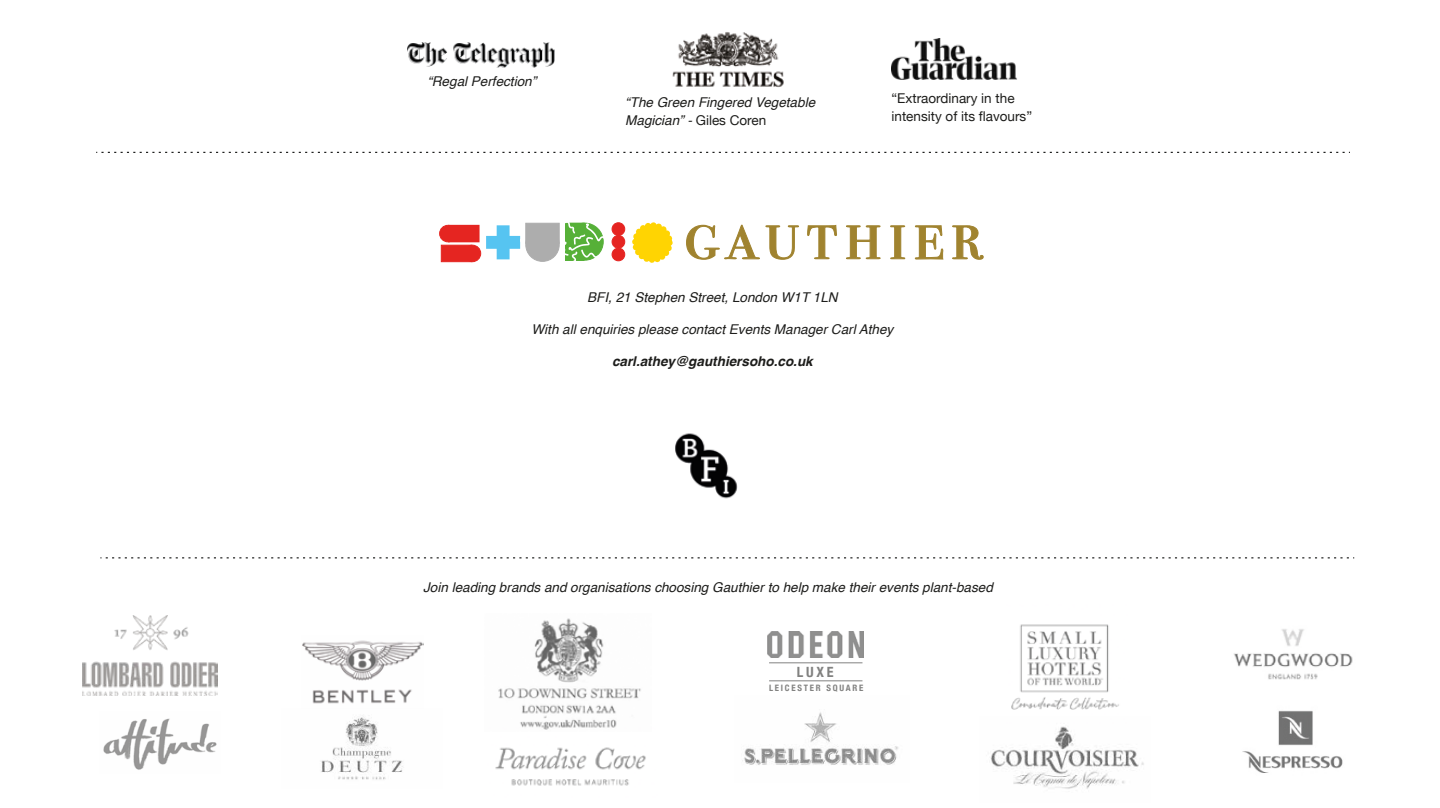
<style>
.page{position:relative;width:1440px;height:808px;background:#fff}
.page>*{position:absolute;margin:0;border:0;box-sizing:border-box;transform-origin:0 0}
.t1{font:72.45px "Bodoni Svty Two SCITCTT";letter-spacing:.1em;color:#a0832f}
.t2{font:700 condensed 14.1px "Helvetica Neue";color:#1d1d1b}
.t3{font:italic 13.5px/18px "Helvetica";color:#1d1d1b}
.t4{font:13.5px/18px "Helvetica Neue";color:#1d1d1b}
.t5{font:italic 700 13.5px "Helvetica";color:#1d1d1b}
.t6{font:700 condensed 8.85px "Helvetica Neue";letter-spacing:.2em;color:#1d1d1b}
.s1{font-family:"Helvetica Neue";font-style:normal}
</style>
<div class="page">
<img style="left:83px;top:615px;width:134px;height:81px">
<img style="left:991px;top:726px;width:153px;height:63px">
<img style="left:1234px;top:629px;width:119px;height:51px">
<img style="left:321px;top:716px;width:82px;height:64px">
<img style="left:742px;top:712px;width:157px;height:53px">
<img style="left:1242px;top:710px;width:101px;height:63px">
<img style="left:1011px;top:624px;width:108px;height:86px">
<img style="left:495px;top:747px;width:151px;height:39px">
<img style="left:103px;top:718px;width:114px;height:52px">
<img style="left:302px;top:640px;width:121px;height:64px">
<img style="left:672px;top:32px;width:112px;height:55px">
<img style="left:891px;top:39px;width:126px;height:40px">
<img style="left:408px;top:43px;width:147px;height:25px">
<hr style="left:769px;top:662px;width:93px;height:1px;background:#1d1d1b">
<hr style="left:769px;top:680px;width:93px;height:1px;background:#1d1d1b">
<img style="left:768px;top:631px;width:95px;height:27px">
<img style="left:675px;top:433px;width:63px;height:66px">
<div style="left:635px;top:225px;width:35px;height:35px;background:#ffd402;border-radius:50%"></div>
<div style="left:632px;top:222px;width:40px;height:41px;border:6px dashed #ffd402;border-radius:50%"></div>
<div style="left:636px;top:226px;width:32px;height:33px;background:#ffd402;border-radius:50%"></div>
<div style="left:636px;top:226px;width:32px;height:33px;border:1px solid #ffd402;border-radius:50%"></div>
<div style="left:526px;top:228px;width:33px;height:33px;background:#adadad;border-radius:50%"></div>
<div style="left:526px;top:228px;width:33px;height:33px;border:1px solid #adadad;border-radius:50%"></div>
<div style="left:497px;top:225px;width:12px;height:34px;background:#56c4f1"></div>
<div style="left:486px;top:236px;width:34px;height:13px;background:#56c4f1"></div>
<div style="left:526px;top:223px;width:33px;height:20px;background:#adadad"></div>
<div style="left:464px;top:245px;width:17px;height:17px;background:#e52521;border-radius:50%"></div>
<div style="left:464px;top:245px;width:17px;height:17px;border:1px solid #e52521;border-radius:50%"></div>
<div style="left:441px;top:245px;width:31px;height:17px;background:#e52521;border:1px solid #e52521"></div>
<div style="left:440px;top:225px;width:16px;height:17px;background:#e52521;border-radius:50%"></div>
<div style="left:440px;top:225px;width:16px;height:17px;border:1px solid #e52521;border-radius:50%"></div>
<div style="left:448px;top:225px;width:31px;height:17px;background:#e52521"></div>
<svg style="left:565px;top:222px;width:39px;height:39px"></svg>
<div style="left:612px;top:248px;width:13px;height:13px;background:#e52421;border-radius:50%"></div>
<div style="left:612px;top:248px;width:13px;height:13px;border:1px solid #e52421;border-radius:50%"></div>
<div style="left:612px;top:235px;width:13px;height:13px;background:#e52421;border-radius:50%"></div>
<div style="left:612px;top:235px;width:13px;height:13px;border:1px solid #e52421;border-radius:50%"></div>
<div style="left:612px;top:223px;width:13px;height:12px;background:#e52421;border-radius:50%"></div>
<div style="left:612px;top:223px;width:13px;height:13px;border:1px solid #e52421;border-radius:50%"></div>
<svg style="left:686px;top:225px;width:73px;height:34px"></svg>
<svg style="left:766px;top:226px;width:33px;height:33px"></svg>
<svg style="left:807px;top:225px;width:30px;height:34px"></svg>
<svg style="left:846px;top:226px;width:34px;height:33px"></svg>
<svg style="left:890px;top:226px;width:15px;height:33px"></svg>
<svg style="left:915px;top:226px;width:28px;height:33px"></svg>
<svg style="left:952px;top:226px;width:31px;height:33px"></svg>
<svg style="left:96px;top:152px;width:1254px;height:1px"></svg>
<svg style="left:100px;top:557px;width:1254px;height:1px"></svg>
<img style="left:498px;top:618px;width:143px;height:112px">
<p class="t3" style="left:427px;top:72px;width:110px">“Regal Perfection”</p>
<p class="t3" style="left:625px;top:93px;width:191px">“The Green Fingered Vegetable<br>Magician” - <span class="s1">Giles Coren</span></p>
<p class="t4" style="left:891px;top:90px;width:142px">“Extraordinary in the intensity of its flavours”</p>
<h1 class="t1" style="left:684px;top:191px;width:300px">gauthier</h1>
<p class="t3" style="left:587px;top:288px;width:252px">BFI, 21 Stephen Street, London W1T 1LN</p>
<p class="t3" style="left:531px;top:320px;width:363px">With all enquiries please contact Events Manager Carl Athey</p>
<p class="t5" style="left:612px;top:350px;width:202px">carl.athey@gauthiersoho.co.uk</p>
<p class="t3" style="left:423px;top:579px;width:571px">Join leading brands and organisations choosing Gauthier to help make their events plant-based</p>
<p class="t2" style="left:797px;top:660px;width:38px">LUXE</p>
<p class="t6" style="left:769px;top:680px;width:96px">LEICESTER SQUARE</p>
</div>
